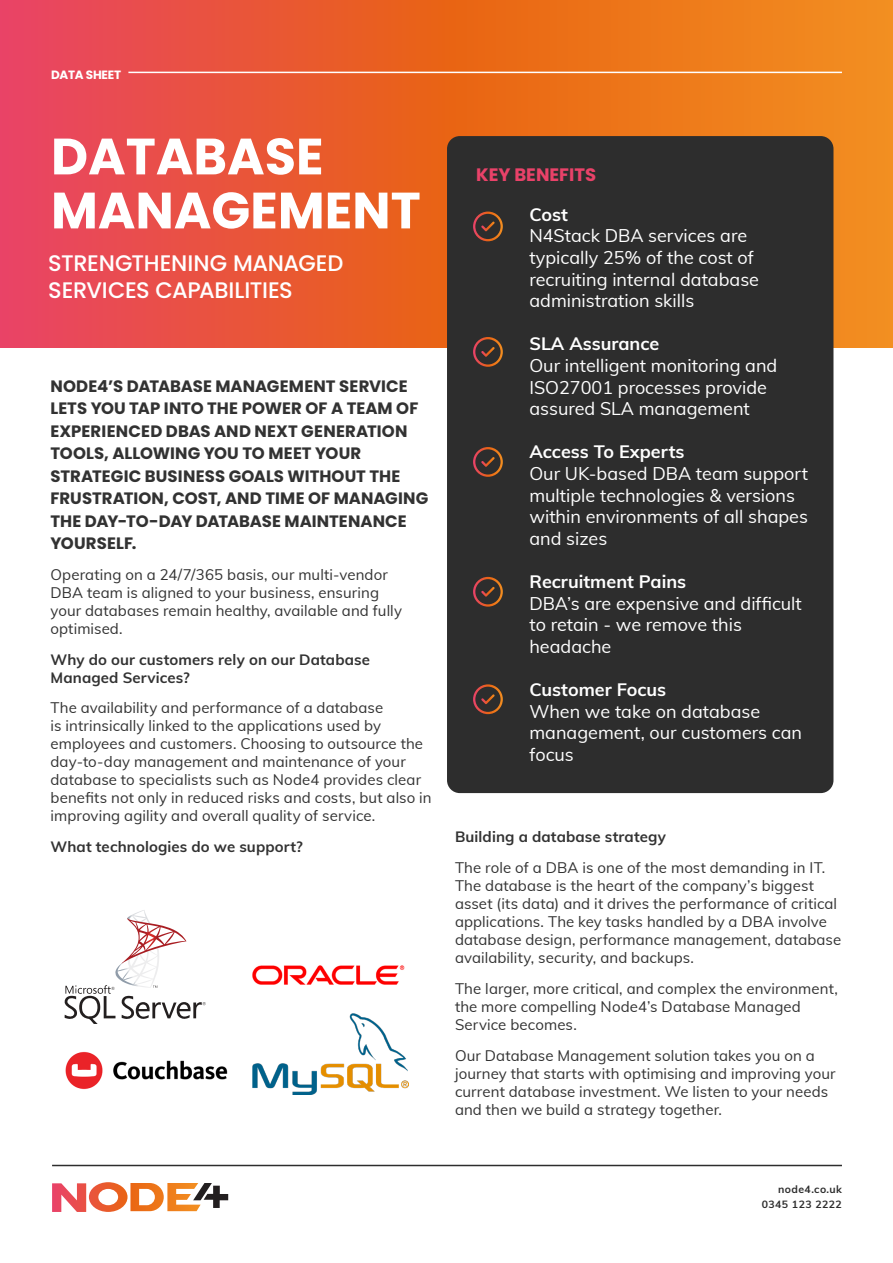
<style>
.page{position:relative;width:893px;height:1263px;background:#fff}
.page>*{position:absolute;margin:0;border:0;box-sizing:border-box;transform-origin:0 0}
.t1{font:700 51px "Poppins";color:#fff}
.t2{font:500 22.5px/27px "Poppins";letter-spacing:-.015em;color:#fff}
.t3{font:18px/21.6px "Muli";color:#fff}
.t4{font:700 18px "Muli";color:#fff}
.t5{font:700 18px "Poppins";color:#e94269}
.t6{font:700 16.5px/22.5px "Poppins";color:#323232}
.t7{font:15px/18px "Muli";letter-spacing:.005em;color:#323232}
.t8{font:700 15px/18px "Muli";letter-spacing:.01em;color:#323232}
.Top_Header{font:700 12px "Poppins";letter-spacing:-.02em;color:#fff}
.Master_Align_Right{font:700 10.5px/15px "Muli";letter-spacing:.04em;color:#2d2d2d;text-align:right}
</style>
<div class="page">
<svg style="left:0;top:0;width:893px;height:348px;background:#ea6032"></svg>
<hr style="left:128px;top:72px;width:714px;height:1px;background:#fff">
<svg style="left:52px;top:1182px;width:176px;height:30px"></svg>
<hr style="left:52px;top:1165px;width:790px;height:1px;background:#2d2d2d">
<div style="left:447px;top:136px;width:386px;height:657px;background:#2d2d2d;border-radius:13px"></div>
<svg style="left:473px;top:212px;width:30px;height:29px"></svg>
<svg style="left:473px;top:337px;width:30px;height:30px"></svg>
<svg style="left:473px;top:447px;width:30px;height:30px"></svg>
<svg style="left:473px;top:577px;width:30px;height:30px"></svg>
<svg style="left:473px;top:684px;width:30px;height:30px"></svg>
<img style="left:253px;top:1014px;width:155px;height:80px">
<img style="left:252px;top:965px;width:153px;height:20px">
<svg style="left:65px;top:910px;width:141px;height:114px"></svg>
<img style="left:66px;top:1051px;width:161px;height:39px">
<p class="Top_Header" style="left:51px;top:68px;width:72px">DATA SHEET</p>
<p class="t1" style="left:51px;top:127px;width:274px">DATABASE</p>
<p class="t1" style="left:51px;top:181px;width:371px">MANAGEMENT</p>
<p class="t2" style="left:48px;top:250px;width:297px">STRENGTHENING MANAGED<br>SERVICES CAPABILITIES</p>
<p class="t6" style="left:51px;top:375px;width:379px">NODE4’S DATABASE MANAGEMENT SERVICE LETS YOU TAP INTO THE POWER OF A TEAM OF EXPERIENCED DBAS AND NEXT GENERATION TOOLS, ALLOWING YOU TO MEET YOUR STRATEGIC BUSINESS GOALS WITHOUT THE FRUSTRATION, COST, AND TIME OF MANAGING THE DAY-TO-DAY DATABASE MAINTENANCE YOURSELF.</p>
<p class="t7" style="left:51px;top:565px;width:353px">Operating on a 24/7/365 basis, our multi-vendor DBA team is aligned to your business, ensuring your databases remain healthy, available and fully optimised.</p>
<p class="t8" style="left:51px;top:649px;width:321px">Why do our customers rely on our Database<br>Managed Services?</p>
<p class="t7" style="left:51px;top:698px;width:383px">The availability and performance of a database<br>is intrinsically linked to the applications used by employees and customers. Choosing to outsource the day-to-day management and maintenance of your database to specialists such as Node4 provides clear benefits not only in reduced risks and costs, but also in improving agility and overall quality of service.</p>
<p class="t8" style="left:51px;top:837px;width:254px">What technologies do we support?</p>
<p class="t5" style="left:476px;top:164px;width:121px">KEY BENEFITS</p>
<p class="t4" style="left:529px;top:201px;width:40px">Cost</p>
<p class="t3" style="left:529px;top:224px;width:231px">N4Stack DBA services are typically 25% of the cost of recruiting internal database administration skills</p>
<p class="t4" style="left:529px;top:331px;width:131px">SLA Assurance</p>
<p class="t3" style="left:529px;top:354px;width:250px">Our intelligent monitoring and<br>ISO27001 processes provide assured SLA management</p>
<p class="t4" style="left:529px;top:439px;width:157px">Access To Experts</p>
<p class="t3" style="left:529px;top:462px;width:280px">Our UK-based DBA team support multiple technologies &amp; versions within environments of all shapes and sizes</p>
<p class="t4" style="left:529px;top:568px;width:158px">Recruitment Pains</p>
<p class="t3" style="left:529px;top:591px;width:274px">DBA’s are expensive and difficult to retain - we remove this headache</p>
<p class="t4" style="left:529px;top:676px;width:138px">Customer Focus</p>
<p class="t3" style="left:529px;top:699px;width:274px">When we take on database management, our customers can focus</p>
<p class="t8" style="left:455px;top:827px;width:212px">Building a database strategy</p>
<p class="t7" style="left:455px;top:858px;width:388px">The role of a DBA is one of the most demanding in IT.<br>The database is the heart of the company’s biggest asset (its data) and it drives the performance of critical applications. The key tasks handled by a DBA involve database design, performance management, database availability, security, and backups.</p>
<p class="t7" style="left:455px;top:979px;width:384px">The larger, more critical, and complex the environment, the more compelling Node4’s Database Managed<br>Service becomes.</p>
<p class="t7" style="left:455px;top:1045px;width:382px">Our Database Management solution takes you on a journey that starts with optimising and improving your current database investment. We listen to your needs and then we build a strategy together.</p>
<p class="Master_Align_Right" style="left:762px;top:1181px;width:82px">node4.co.uk<br>0345 123 2222</p>
</div>
